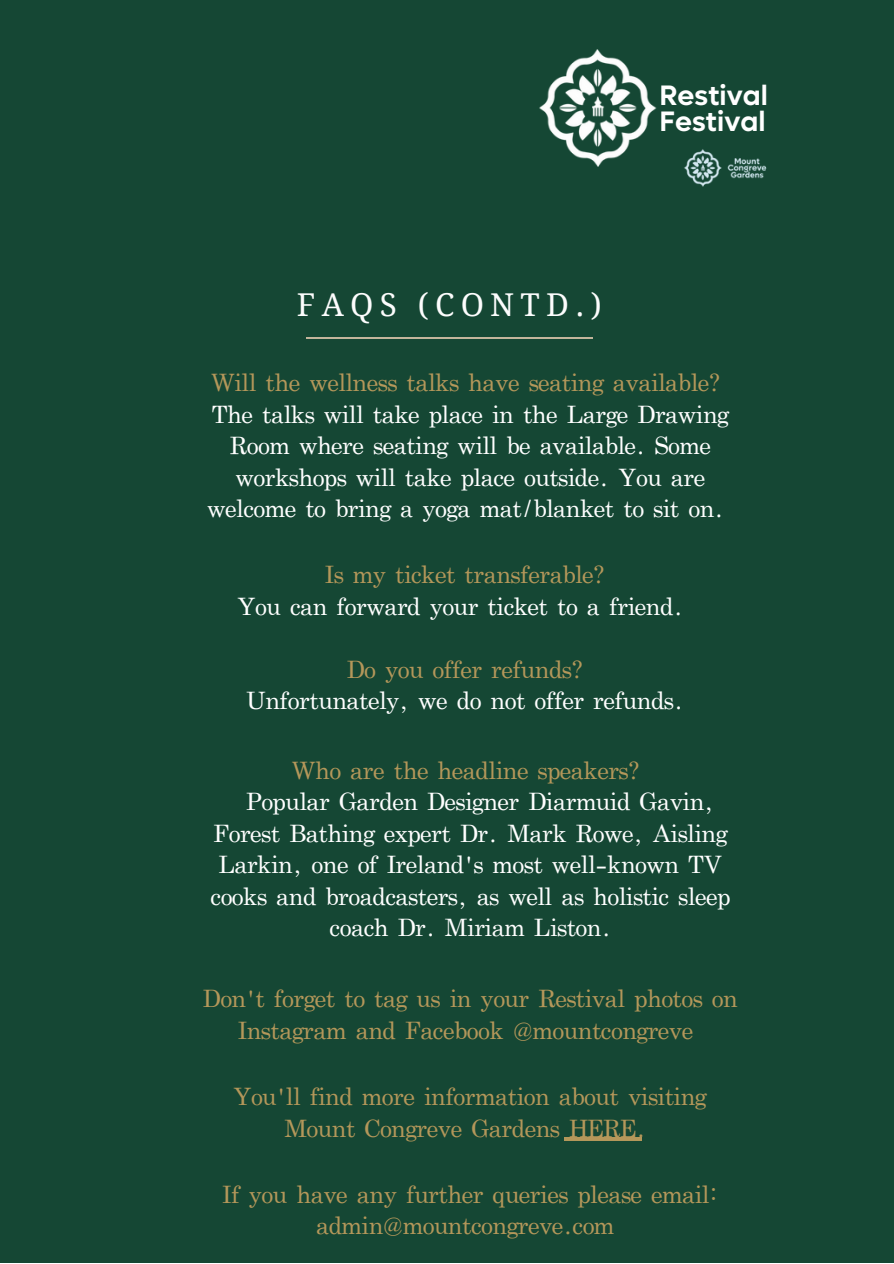
<style>
.page{position:relative;width:894px;height:1264px;background:#fff}
.page>*{position:absolute;margin:0;border:0;box-sizing:border-box;transform-origin:0 0}
.t1{font:31.5px "Droid Serif";letter-spacing:.2em;color:#fdfdfd}
.t2{font:600 28.2px/25.8px "Lufga";color:#fff}
.t3{font:24px/31.5px "Apple Myungjo";color:#fff;text-align:center}
.t4{font:24px/31.5px "Apple Myungjo";color:#b4975a;text-align:center}
.t5{font:24px "Apple Myungjo";color:#fdfdfd}
.s1{color:#b4975a}
.s2{color:#fff}
</style>
<div class="page">
<div style="left:0;top:0;width:892px;height:1262px;background:#154734"></div>
<hr style="left:564px;top:1137px;width:77px;height:3px;background:#b4975a">
<hr style="left:306px;top:337px;width:286px;height:1px;background:#c2b59b">
<img style="left:684px;top:149px;width:83px;height:38px">
<img style="left:539px;top:50px;width:118px;height:117px">
<p class="t2" style="left:659px;top:83px;width:110px">Restival<br>Festival</p>
<p class="t1" style="left:297px;top:287px;width:306px">FAQS (CONTD.)</p>
<h1 class="t3" style="left:207px;top:369px;width:522px"><span class="s1">Will the wellness talks have seating available?<br></span>The talks will take place in the Large Drawing Room where seating will be available. Some workshops will take place outside. You are welcome to bring a yoga mat/blanket to sit on.</h1>
<p class="t3" style="left:237px;top:561px;width:447px"><span class="s1">Is my ticket transferable?<br></span>You can forward your ticket to a friend.</p>
<p class="t3" style="left:246px;top:656px;width:438px"><span class="s1">Do you offer refunds?<br></span>Unfortunately, we do not offer refunds.</p>
<p class="t4" style="left:291px;top:757px;width:349px">Who are the headline speakers?</p>
<p class="t3" style="left:246px;top:788px;width:469px">Popular Garden Designer Diarmuid Gavin,</p>
<p class="t3" style="left:214px;top:820px;width:515px">Forest Bathing expert Dr. Mark Rowe, Aisling</p>
<p class="t3" style="left:218px;top:851px;width:505px">Larkin, one of Ireland's most well-known TV</p>
<p class="t3" style="left:211px;top:883px;width:520px">cooks and broadcasters, as well as holistic sleep</p>
<p class="t5" style="left:330px;top:918px;width:282px"><span class="s2">coach Dr.</span> Miriam Liston.</p>
<p class="t4" style="left:203px;top:985px;width:536px">Don't forget to tag us in your Restival photos on<br>Instagram and Facebook @mountcongreve</p>
<p class="t4" style="left:233px;top:1083px;width:474px">You'll find more information about visiting<br>Mount Congreve Gardens HERE.</p>
<p class="t4" style="left:222px;top:1181px;width:496px">If you have any further queries please email: admin@mountcongreve.com</p>
</div>
